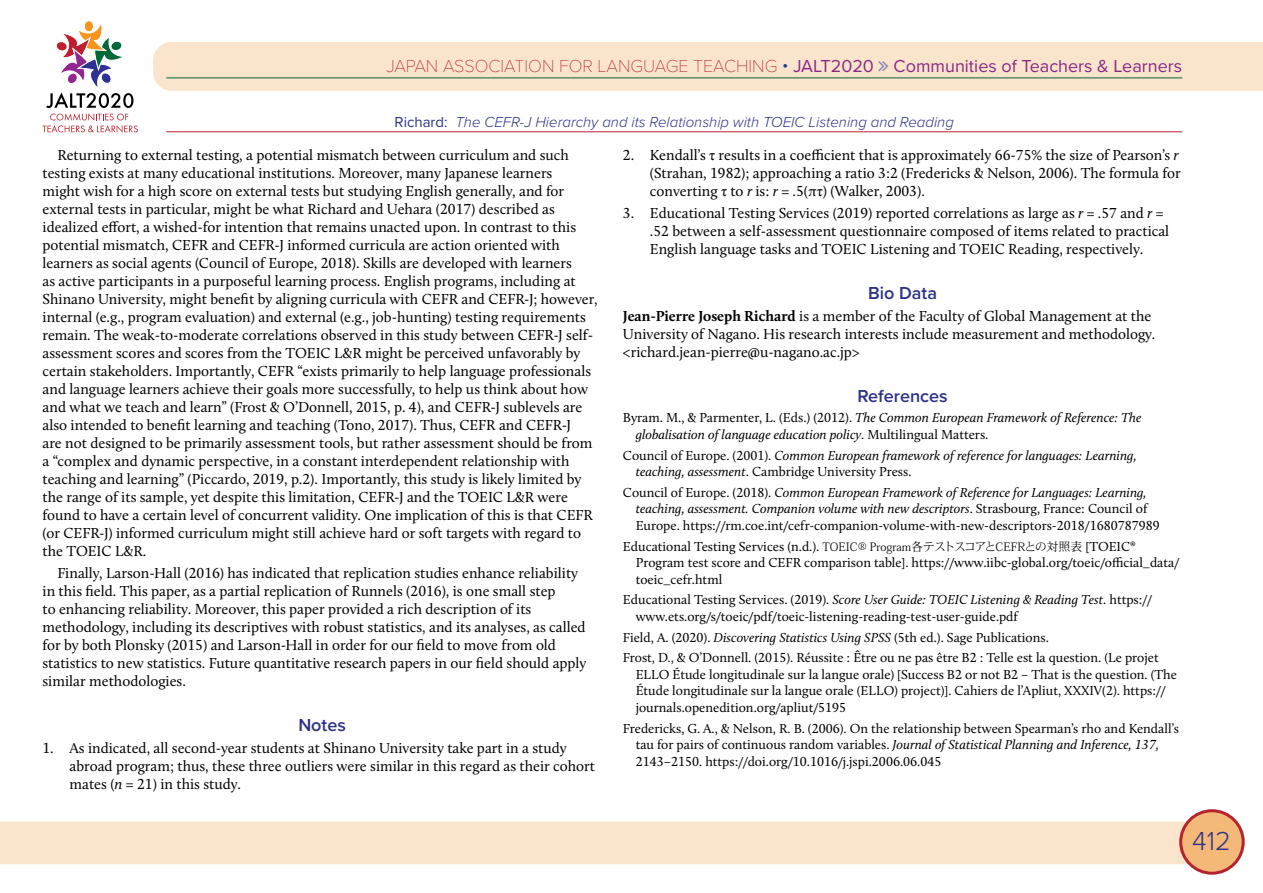
<style>
.page{position:relative;width:1263px;height:893px;background:#fff}
.page>*{position:absolute;margin:0;border:0;box-sizing:border-box;transform-origin:0 0}
.t1{font:300 27px "Proxima Nova";color:#2d3287}
.t2{font:18px "Proxima Nova";color:#892986}
.t3{font:600 18px "Proxima Nova";color:#2d3287}
.t4{font:15px/18px "Calluna";color:#000}
.t5{font:italic 300 15px "Proxima Nova";color:#2d3287}
.t6{font:13.5px/16.5px "Calluna";color:#000}
.t7{font:italic 13.5px/16.5px "Calluna";color:#000}
.s1{font-family:"Proxima Nova T";font-weight:100;color:#b5232d}
.s2{font-weight:300;color:#24408f}
.s3{font-weight:400;font-style:normal}
.s4{font-style:italic}
.s5{font-family:"Times New Roman"}
.s6{font-weight:700}
.s7{font-style:normal}
.s8{font-family:"Heisei Min Std W3";font-size:12px}
</style>
<div class="page">
<div style="left:0;top:822px;width:1190px;height:42px;background:#fbe4cc"></div>
<div style="left:1181px;top:811px;width:62px;height:62px;background:#f4b979;border-radius:50%"></div>
<div style="left:1179px;top:809px;width:66px;height:66px;border:3px solid #b5232d;border-radius:50%"></div>
<div style="left:153px;top:42px;width:1110px;height:49px;background:#fbe4cc"></div>
<hr style="left:166px;top:78px;width:1016px;height:1px;background:#026537">
<hr style="left:166px;top:132px;width:1016px;height:1px;background:#b5232d">
<div style="left:84px;top:20px;width:10px;height:12px;border:1px solid #fff;border-radius:50%"></div>
<svg style="left:43px;top:22px;width:95px;height:111px"></svg>
<svg style="left:879px;top:61px;width:9px;height:10px"></svg>
<p class="t2" style="left:386px;top:52px;width:797px"><span class="s1">JAPAN ASSOCIATION FOR LANGUAGE TEACHING</span> <span class="s2">•</span> JALT2020 Communities of Teachers &amp; Learners</p>
<p class="t5" style="left:395px;top:111px;width:561px"><span class="s3">Richard:</span> The CEFR-J Hierarchy and its Relationship with TOEIC Listening and Reading</p>
<p class="t4" style="left:43px;top:146px;width:557px;text-indent:15px">Returning to external testing, a potential mismatch between curriculum and such testing exists at many educational institutions. Moreover, many Japanese learners<br>might wish for a high score on external tests but studying English generally, and for external tests in particular, might be what Richard and Uehara (2017) described as idealized effort, a wished-for intention that remains unacted upon. In contrast to this potential mismatch, CEFR and CEFR-J informed curricula are action oriented with learners as social agents (Council of Europe, 2018). Skills are developed with learners<br>as active participants in a purposeful learning process. English programs, including at Shinano University, might benefit by aligning curricula with CEFR and CEFR-J; however, internal (e.g., program evaluation) and external (e.g., job-hunting) testing requirements remain. The weak-to-moderate correlations observed in this study between CEFR-J self&shy;assessment scores and scores from the TOEIC L&amp;R might be perceived unfavorably by certain stakeholders. Importantly, CEFR “exists primarily to help language professionals and language learners achieve their goals more successfully, to help us think about how and what we teach and learn” (Frost &amp; O’Donnell, 2015, p. 4), and CEFR-J sublevels are also intended to benefit learning and teaching (Tono, 2017). Thus, CEFR and CEFR-J<br>are not designed to be primarily assessment tools, but rather assessment should be from a “complex and dynamic perspective, in a constant interdependent relationship with teaching and learning” (Piccardo, 2019, p.2). Importantly, this study is likely limited by the range of its sample, yet despite this limitation, CEFR-J and the TOEIC L&amp;R were found to have a certain level of concurrent validity. One implication of this is that CEFR (or CEFR-J) informed curriculum might still achieve hard or soft targets with regard to the TOEIC L&amp;R.</p>
<p class="t4" style="left:43px;top:564px;width:545px;text-indent:15px">Finally, Larson-Hall (2016) has indicated that replication studies enhance reliability in this field. This paper, as a partial replication of Runnels (2016), is one small step<br>to enhancing reliability. Moreover, this paper provided a rich description of its methodology, including its descriptives with robust statistics, and its analyses, as called for by both Plonsky (2015) and Larson-Hall in order for our field to move from old statistics to new statistics. Future quantitative research papers in our field should apply similar methodologies.</p>
<p class="t3" style="left:298px;top:711px;width:49px">Notes</p>
<p class="t4" style="left:70px;top:739px;width:527px;text-indent:-27px">1. As indicated, all second-year students at Shinano University take part in a study abroad program; thus, these three outliers were similar in this regard as their cohort mates (<span class="s4">n</span> = 21) in this study.</p>
<p class="t4" style="left:650px;top:146px;width:532px;text-indent:-27px">2. Kendall’s <span class="s5">τ</span> results in a coefficient that is approximately 66-75% the size of Pearson’s <span class="s4">r </span>(Strahan, 1982); approaching a ratio 3:2 (Fredericks &amp; Nelson, 2006). The formula for converting <span class="s5">τ</span> to <span class="s4">r</span> is: <span class="s4">r</span> = .5(π<span class="s5">τ</span>) (Walker, 2003).</p>
<p class="t4" style="left:650px;top:204px;width:521px;text-indent:-27px">3. Educational Testing Services (2019) reported correlations as large as <span class="s4">r</span> = .57 and <span class="s4">r</span> = .52 between a self-assessment questionnaire composed of items related to practical<br>English language tasks and TOEIC Listening and TOEIC Reading, respectively.</p>
<p class="t3" style="left:868px;top:279px;width:70px">Bio Data</p>
<p class="t4" style="left:623px;top:307px;width:534px"><span class="s6">Jean-Pierre Joseph Richard</span> is a member of the Faculty of Global Management at the<br>University of Nagano. His research interests include measurement and methodology. &lt;richard.jean-pierre@u-nagano.ac.jp&gt;</p>
<p class="t3" style="left:857px;top:382px;width:92px">References</p>
<p class="t7" style="left:636px;top:409px;width:507px;text-indent:-13px"><span class="s7">Byram. M., &amp; Parmenter, L. (Eds.) (2012).</span> The Common European Framework of Reference: The globalisation of language education policy<span class="s7">. Multilingual Matters.</span></p>
<p class="t7" style="left:636px;top:447px;width:502px;text-indent:-13px"><span class="s7">Council of Europe. (2001).</span> Common European framework of reference for languages: Learning, teaching, assessment<span class="s7">. Cambridge University Press.</span></p>
<p class="t6" style="left:636px;top:484px;width:526px;text-indent:-13px">Council of Europe. (2018). <span class="s4">Common European Framework of Reference for Languages: Learning, teaching, assessment. Companion volume with new descriptors</span>. Strasbourg, France: Council of<br>Europe. https://rm.coe.int/cefr-companion-volume-with-new-descriptors-2018/1680787989</p>
<p class="t6" style="left:636px;top:538px;width:545px;text-indent:-13px">Educational Testing Services (n.d.). <span class="s8">TOEIC® Program各テストスコアとCEFRとの対照表</span> [TOEIC®<br>Program test score and CEFR comparison table]. https://www.iibc-global.org/toeic/official_data/ toeic_cefr.html</p>
<p class="t6" style="left:636px;top:591px;width:518px;text-indent:-13px">Educational Testing Services. (2019). <span class="s4">Score User Guide: TOEIC Listening &amp; Reading Test</span>. https:// www.ets.org/s/toeic/pdf/toeic-listening-reading-test-user-guide.pdf</p>
<p class="t6" style="left:623px;top:627px;width:537px;line-height:20.7px">Field, A. (2020). <span class="s4">Discovering Statistics Using SPSS</span> (5th ed.). Sage Publications.<br>Frost, D., &amp; O’Donnell. (2015). Réussite : Être ou ne pas être B2 : Telle est la question. (Le projet</p>
<p class="t6" style="left:636px;top:666px;width:543px">ELLO Étude longitudinale sur la langue orale) [Success B2 or not B2 – That is the question. (The<br>Étude longitudinale sur la langue orale (ELLO) project)]. Cahiers de l’Apliut, XXXIV(2). https:// journals.openedition.org/apliut/5195</p>
<p class="t6" style="left:636px;top:720px;width:545px;text-indent:-13px">Fredericks, G. A., &amp; Nelson, R. B. (2006). On the relationship between Spearman’s rho and Kendall’s tau for pairs of continuous random variables. <span class="s4">Journal of Statistical Planning and Inference, 137,<br></span>2143–2150. https://doi.org/10.1016/j.jspi.2006.06.045</p>
<h1 class="t1" style="left:1192px;top:820px;width:40px">412</h1>
</div>
